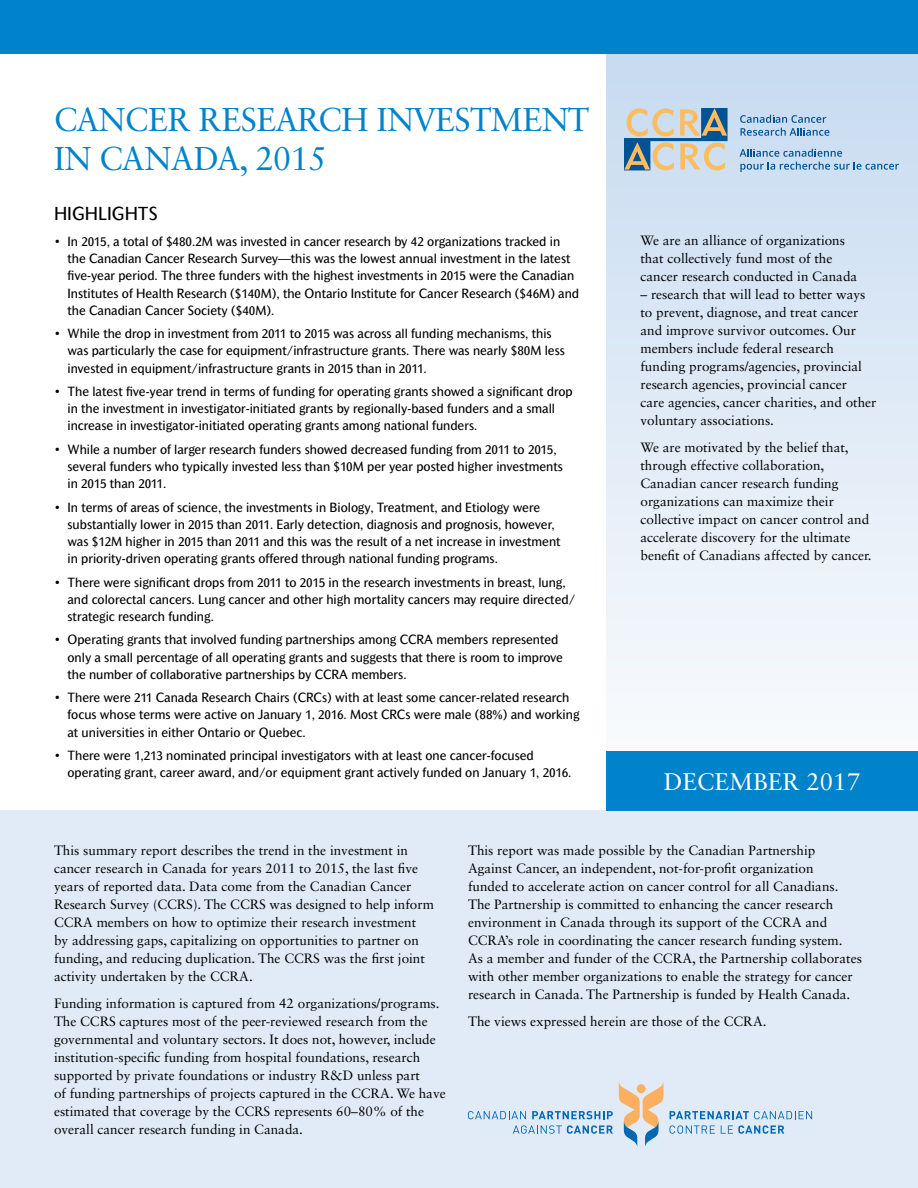
<style>
.page{position:relative;width:918px;height:1188px;background:#fff}
.page>*{position:absolute;margin:0;border:0;box-sizing:border-box;transform-origin:0 0}
.t1{font:33px/39px "Sabon LT Std";letter-spacing:-.01em;color:#0083ca}
.t2{font:24px "Sabon LT Std";color:#fff}
.t3{font:18px "Mahsuri Sans MT Std";color:#000}
.t4{font:13.5px/18px "Sabon LT Std";color:#000}
.t5{font:12.75px/17.2px "Mahsuri Sans MT Std";color:#000}
</style>
<div class="page">
<div style="left:0;top:811px;width:918px;height:377px;background:#e1ebf7"></div>
<div style="left:0;top:0;width:918px;height:54px;background:#0083ca"></div>
<div style="left:606px;top:54px;width:312px;height:697px;background:linear-gradient(to bottom,#c6daf0,#f9fbfd)"></div>
<svg style="left:624px;top:108px;width:104px;height:62px;background:#afb5af"></svg>
<svg style="left:740px;top:115px;width:89px;height:21px;background:#98bbda"></svg>
<svg style="left:740px;top:149px;width:159px;height:23px;background:#a8c5e1"></svg>
<div style="left:606px;top:751px;width:312px;height:60px;background:#0083ca"></div>
<svg style="left:468px;top:1111px;width:58px;height:8px"></svg>
<svg style="left:532px;top:1111px;width:81px;height:8px"></svg>
<svg style="left:513px;top:1125px;width:100px;height:9px"></svg>
<svg style="left:619px;top:1082px;width:193px;height:65px"></svg>
<div style="left:637px;top:1084px;width:9px;height:9px;background:#fbaf5f;border-radius:50%"></div>
<h1 class="t1" style="left:54px;top:100px;width:537px">CANCER RESEARCH INVESTMENT<br>IN CANADA, 2015</h1>
<h4 class="t3" style="left:54px;top:202px;width:105px">HIGHLIGHTS</h4>
<p class="t5" style="left:68px;top:233px;width:513px;text-indent:-14px">• In 2015, a total of $480.2M was invested in cancer research by 42 organizations tracked in the Canadian Cancer Research Survey—this was the lowest annual investment in the latest fve-year period. The three funders with the highest investments in 2015 were the Canadian Institutes of Health Research ($140M), the Ontario Institute for Cancer Research ($46M) and the Canadian Cancer Society ($40M).</p>
<p class="t5" style="left:68px;top:325px;width:499px;text-indent:-14px">• While the drop in investment from 2011 to 2015 was across all funding mechanisms, this was particularly the case for equipment/infrastructure grants. There was nearly $80M less invested in equipment/infrastructure grants in 2015 than in 2011.</p>
<p class="t5" style="left:68px;top:383px;width:507px;text-indent:-14px">• The latest fve-year trend in terms of funding for operating grants showed a signifcant drop in the investment in investigator-initiated grants by regionally-based funders and a small increase in investigator-initiated operating grants among national funders.</p>
<p class="t5" style="left:68px;top:441px;width:497px;text-indent:-14px">• While a number of larger research funders showed decreased funding from 2011 to 2015, several funders who typically invested less than $10M per year posted higher investments in 2015 than 2011.</p>
<p class="t5" style="left:68px;top:498px;width:495px;text-indent:-14px">• In terms of areas of science, the investments in Biology, Treatment, and Etiology were substantially lower in 2015 than 2011. Early detection, diagnosis and prognosis, however, was $12M higher in 2015 than 2011 and this was the result of a net increase in investment in priority-driven operating grants offered through national funding programs.</p>
<p class="t5" style="left:68px;top:573px;width:509px;text-indent:-14px">• There were signifcant drops from 2011 to 2015 in the research investments in breast, lung, and colorectal cancers. Lung cancer and other high mortality cancers may require directed/ strategic research funding.</p>
<p class="t5" style="left:68px;top:631px;width:497px;text-indent:-14px">• Operating grants that involved funding partnerships among CCRA members represented only a small percentage of all operating grants and suggests that there is room to improve the number of collaborative partnerships by CCRA members.</p>
<p class="t5" style="left:68px;top:689px;width:514px;text-indent:-14px">• There were 211 Canada Research Chairs (CRCs) with at least some cancer-related research focus whose terms were active on January 1, 2016. Most CRCs were male (88%) and working at universities in either Ontario or Quebec.</p>
<p class="t5" style="left:68px;top:747px;width:505px;text-indent:-14px">• There were 1,213 nominated principal investigators with at least one cancer-focused operating grant, career award, and/or equipment grant actively funded on January 1, 2016.</p>
<p class="t4" style="left:640px;top:232px;width:218px">We are an alliance of organizations that collectively fund most of the cancer research conducted in Canada</p>
<p class="t4" style="left:640px;top:286px;width:238px">– research that will lead to better ways to prevent, diagnose, and treat cancer and improve survivor outcomes. Our members include federal research funding programs/agencies, provincial research agencies, provincial cancer<br>care agencies, cancer charities, and other voluntary associations.</p>
<p class="t4" style="left:640px;top:438px;width:233px">We are motivated by the belief that, through effective collaboration, Canadian cancer research funding organizations can maximize their collective impact on cancer control and accelerate discovery for the ultimate beneft of Canadians affected by cancer.</p>
<p class="t2" style="left:664px;top:767px;width:198px">DECEMBER 2017</p>
<p class="t4" style="left:54px;top:841px;width:381px">This summary report describes the trend in the investment in cancer research in Canada for years 2011 to 2015, the last fve years of reported data. Data come from the Canadian Cancer Research Survey (CCRS). The CCRS was designed to help inform CCRA members on how to optimize their research investment<br>by addressing gaps, capitalizing on opportunities to partner on funding, and reducing duplication. The CCRS was the frst joint activity undertaken by the CCRA.</p>
<p class="t4" style="left:54px;top:994px;width:393px">Funding information is captured from 42 organizations/programs.<br>The CCRS captures most of the peer-reviewed research from the governmental and voluntary sectors. It does not, however, include institution-specifc funding from hospital foundations, research supported by private foundations or industry R&amp;D unless part<br>of funding partnerships of projects captured in the CCRA. We have estimated that coverage by the CCRS represents 60–80% of the overall cancer research funding in Canada.</p>
<p class="t4" style="left:468px;top:841px;width:395px">This report was made possible by the Canadian Partnership Against Cancer, an independent, not-for-proft organization<br>funded to accelerate action on cancer control for all Canadians.<br>The Partnership is committed to enhancing the cancer research environment in Canada through its support of the CCRA and CCRA’s role in coordinating the cancer research funding system.<br>As a member and funder of the CCRA, the Partnership collaborates with other member organizations to enable the strategy for cancer research in Canada. The Partnership is funded by Health Canada.</p>
<p class="t4" style="left:468px;top:1012px;width:300px">The views expressed herein are those of the CCRA.</p>
</div>
